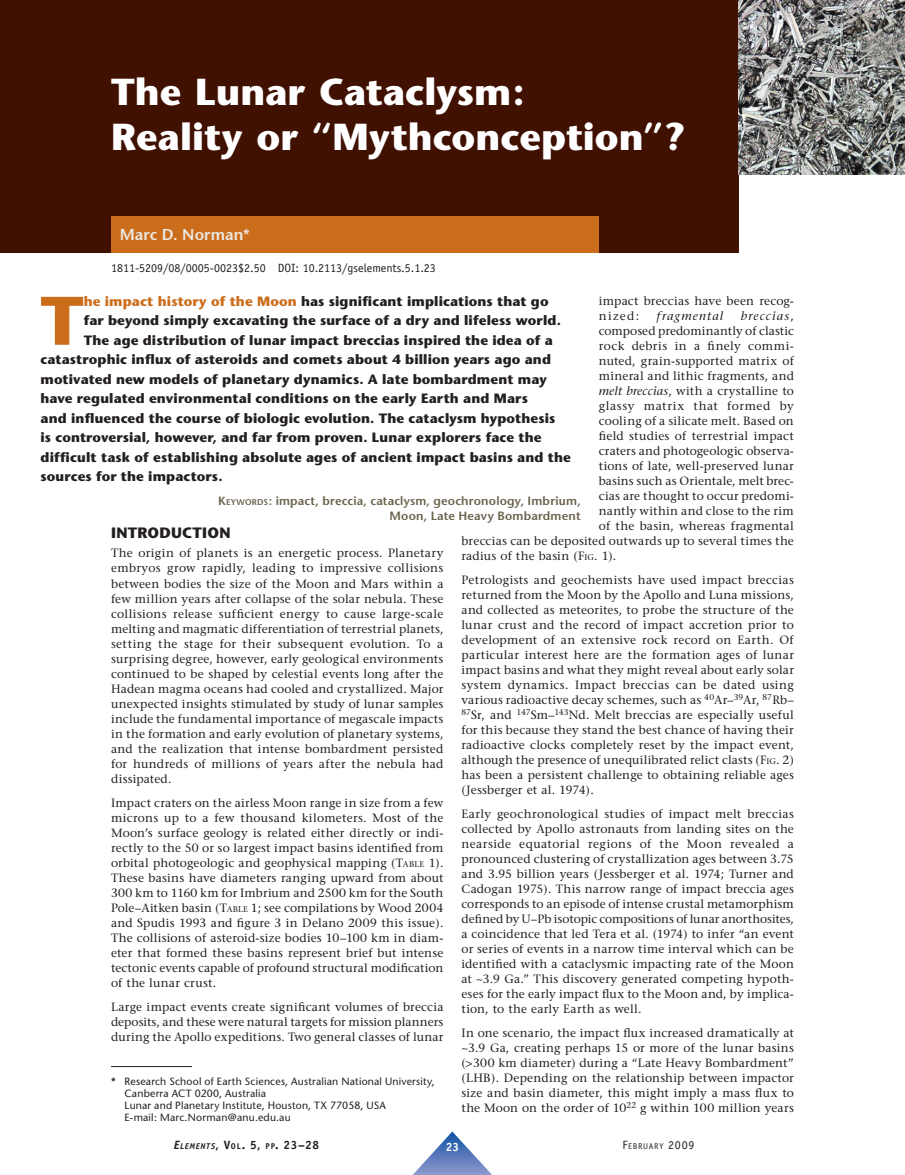
<style>
.page{position:relative;width:905px;height:1175px;background:#fff}
.page>*{position:absolute;margin:0;border:0;box-sizing:border-box;transform-origin:0 0}
.INTRO{font:700 68.4px "Stone Sans";color:#cc6d1b}
.Titre_article{font:700 37.5px/45px "Stone Sans";color:#fff}
.Auteurs{font:600 15.75px "Stone Sans";letter-spacing:.005em;color:#eae9e5}
.NIVEAU_1{font:700 15px "Stone Sans";letter-spacing:.015em;color:#231f20}
.INTRO-2{font:700 13.5px "Stone Sans";letter-spacing:.01em;color:#231f20}
.Texte_courant{font:12px/15px "Stone Serif";letter-spacing:.015em;color:#231f20;text-align:justify}
.Keywords{font:600 12px/15px "Stone Sans";letter-spacing:.015em;color:#6a624c;text-align:right}
.t1{font:12px "Officina Sans";color:#231f20}
.Texte_courant-2{font:12px "Stone Serif";letter-spacing:.035em;color:#231f20}
.Texte_courant-3{font:12px "Stone Serif";letter-spacing:.045em;color:#231f20}
.t2{font:700 12px "Officina Sans";color:#231f20}
.Texte_courant-4{font:italic 12px "Stone Serif";letter-spacing:.095em;color:#231f20}
.t3{font:700 12px "Officina Sans";color:#fff}
.Note_bas_de_page{font:10.5px/12px "Stone Sans";letter-spacing:.015em;color:#231f20}
.t4{font:8.4px "Officina Sans";letter-spacing:.085em;color:#231f20}
.s1{color:#cc6d1b}
.s2{font-style:normal}
.s3{font-style:italic}
.s4{font-style:inherit}
.s5{font-size:8.4px}
.s6{font-weight:700}
.s7{font-style:italic;font-size:8.4px}
.s8{font-size:12px}
</style>
<div class="page">
<svg style="left:413px;top:1131px;width:78px;height:43px"></svg>
<div style="left:0;top:0;width:738px;height:252px;background:#401000"></div>
<div style="left:111px;top:216px;width:487px;height:36px;background:#cc6d1b"></div>
<img style="left:738px;top:0;width:166px;height:174px">
<hr style="left:111px;top:1066px;width:81px;height:1px;background:#231f20">
<p class="Titre_article" style="left:111px;top:69px;width:576px">The Lunar Cataclysm:<br>Reality or “Mythconception”?</p>
<p class="Auteurs" style="left:120px;top:225px;width:132px">Marc D. Norman*</p>
<p class="t1" style="left:111px;top:260px;width:326px">1811-5209/08/0005-0023$2.50 DOI: 10.2113/gselements.5.1.23</p>
<p class="INTRO" style="left:40px;top:280px;width:45px">T</p>
<p class="INTRO-2" style="left:84px;top:293px;width:466px"><span class="s1">he impact history of the Moon</span> has significant implications that go</p>
<p class="Texte_courant" style="left:598px;top:293px;width:197px">impact breccias have been recog&shy;nized:</p>
<p class="Texte_courant-4" style="left:656px;top:308px;width:68px">fragmental</p>
<p class="Texte_courant-4" style="left:740px;top:308px;width:55px">breccias<span class="s2">,</span></p>
<p class="Texte_courant" style="left:598px;top:323px;width:197px">composed predominantly of clastic</p>
<p class="Texte_courant-2" style="left:598px;top:338px;width:197px">rock debris in a finely commi-</p>
<p class="Texte_courant" style="left:598px;top:353px;width:196px">nuted, grain-supported matrix of</p>
<p class="Texte_courant" style="left:598px;top:368px;width:196px">mineral and lithic fragments, and</p>
<p class="Texte_courant" style="left:598px;top:383px;width:196px"><span class="s3">melt breccias</span>, with a crystalline to</p>
<p class="Texte_courant-3" style="left:598px;top:398px;width:196px">glassy matrix that formed by</p>
<p class="Texte_courant" style="left:598px;top:413px;width:196px">cooling of a silicate melt. Based on</p>
<p class="Texte_courant" style="left:598px;top:428px;width:196px">field studies of terrestrial impact</p>
<p class="Texte_courant" style="left:598px;top:443px;width:197px">craters and photogeologic observa-</p>
<p class="Texte_courant" style="left:598px;top:458px;width:196px">tions of late, well-preserved lunar</p>
<p class="Texte_courant" style="left:598px;top:473px;width:197px">basins such as Orientale, melt brec-</p>
<p class="Texte_courant" style="left:598px;top:488px;width:197px">cias are thought to occur predomi-</p>
<p class="Texte_courant" style="left:598px;top:503px;width:197px">nantly within and close to the rim</p>
<p class="Texte_courant" style="left:598px;top:518px;width:196px">of the basin, whereas fragmental</p>
<p class="Texte_courant" style="left:461px;top:533px;width:334px">breccias can be deposited outwards up to several times the</p>
<p class="Texte_courant" style="left:461px;top:548px;width:156px">radius of the basin (<span class="s4">F</span><span class="s5">IG</span><span class="s4">. 1</span>).</p>
<p class="Texte_courant" style="left:461px;top:572px;width:334px">Petrologists and geochemists have used impact breccias returned from the Moon by the Apollo and Luna missions, and collected as meteorites, to probe the structure of the lunar crust and the record of impact accretion prior to development of an extensive rock record on Earth. Of particular interest here are the formation ages of lunar impact basins and what they might reveal about early solar system dynamics. Impact breccias can be dated using various radioactive decay schemes, such as <sup>40</sup>Ar–<sup>39</sup>Ar, <sup>87</sup>Rb– <sup>87</sup>Sr, and <sup>147</sup>Sm–<sup>143</sup>Nd. Melt breccias are especially useful for this because they stand the best chance of having their radioactive clocks completely reset by the impact event, although the presence of unequilibrated relict clasts (<span class="s4">F</span><span class="s5">IG</span><span class="s4">. 2</span>) has been a persistent challenge to obtaining reliable ages (Jessberger et al. 1974).</p>
<p class="Texte_courant" style="left:461px;top:806px;width:334px">Early geochronological studies of impact melt breccias collected by Apollo astronauts from landing sites on the nearside equatorial regions of the Moon revealed a pronounced clustering of crystallization ages between 3.75 and 3.95 billion years (Jessberger et al. 1974; Turner and Cadogan 1975). This narrow range of impact breccia ages corresponds to an episode of intense crustal metamorphism defined by U–Pb isotopic compositions of lunar anorthosites, a coincidence that led Tera et al. (1974) to infer “an event or series of events in a narrow time interval which can be identified with a cataclysmic impacting rate of the Moon at ~3.9 Ga.” This discovery generated competing hypoth&shy;eses for the early impact flux to the Moon and, by implica&shy;tion, to the early Earth as well.</p>
<p class="Texte_courant" style="left:461px;top:1025px;width:334px">In one scenario, the impact flux increased dramatically at ~3.9 Ga, creating perhaps 15 or more of the lunar basins (&gt;300 km diameter) during a “Late Heavy Bombardment” (LHB). Depending on the relationship between impactor size and basin diameter, this might imply a mass flux to the Moon on the order of 10<sup>22</sup> g within 100 million years</p>
<p class="INTRO-2" style="left:84px;top:312px;width:478px">far beyond simply excavating the surface of a dry and lifeless world.</p>
<p class="INTRO-2" style="left:84px;top:332px;width:470px">The age distribution of lunar impact breccias inspired the idea of a</p>
<p class="INTRO-2" style="left:40px;top:351px;width:512px">catastrophic influx of asteroids and comets about 4 billion years ago and</p>
<p class="INTRO-2" style="left:40px;top:371px;width:508px">motivated new models of planetary dynamics. A late bombardment may</p>
<p class="INTRO-2" style="left:40px;top:390px;width:489px">have regulated environmental conditions on the early Earth and Mars</p>
<p class="INTRO-2" style="left:40px;top:410px;width:516px">and influenced the course of biologic evolution. The cataclysm hypothesis</p>
<p class="INTRO-2" style="left:40px;top:429px;width:502px">is controversial, however, and far from proven. Lunar explorers face the</p>
<p class="INTRO-2" style="left:40px;top:449px;width:532px">difficult task of establishing absolute ages of ancient impact basins and the</p>
<p class="INTRO-2" style="left:40px;top:468px;width:183px">sources for the impactors.</p>
<p class="Keywords" style="left:218px;top:493px;width:364px"><span class="s4">K</span><span class="s5">EYWORDS</span>: impact, breccia, cataclysm, geochronology, Imbrium,<br>Moon, Late Heavy Bombardment</p>
<p class="NIVEAU_1" style="left:111px;top:524px;width:121px">Introduction</p>
<p class="Texte_courant" style="left:111px;top:546px;width:334px">The origin of planets is an energetic process. Planetary embryos grow rapidly, leading to impressive collisions between bodies the size of the Moon and Mars within a few million years after collapse of the solar nebula. These collisions release sufficient energy to cause large-scale melting and magmatic differentiation of terrestrial planets, setting the stage for their subsequent evolution. To a surprising degree, however, early geological environments continued to be shaped by celestial events long after the Hadean magma oceans had cooled and crystallized. Major unexpected insights stimulated by study of lunar samples include the fundamental importance of megascale impacts in the formation and early evolution of planetary systems, and the realization that intense bombardment persisted for hundreds of millions of years after the nebula had dissipated.</p>
<p class="Texte_courant" style="left:111px;top:795px;width:334px">Impact craters on the airless Moon range in size from a few microns up to a few thousand kilometers. Most of the Moon’s surface geology is related either directly or indi&shy;rectly to the 50 or so largest impact basins identified from orbital photogeologic and geophysical mapping (<span class="s4">T</span><span class="s5">ABLE</span> <span class="s4">1</span>).<br>These basins have diameters ranging upward from about 300 km to 1160 km for Imbrium and 2500 km for the South Pole–Aitken basin (<span class="s4">T</span><span class="s5">ABLE</span> <span class="s4">1</span>; see compilations by Wood 2004 and Spudis 1993 and figure 3 in Delano 2009 this issue).<br>The collisions of asteroid-size bodies 10–100 km in diam&shy;eter that formed these basins represent brief but intense tectonic events capable of profound structural modification of the lunar crust.</p>
<p class="Texte_courant" style="left:111px;top:999px;width:334px">Large impact events create significant volumes of breccia deposits, and these were natural targets for mission planners during the Apollo expeditions. Two general classes of lunar</p>
<p class="Note_bas_de_page" style="left:124px;top:1075px;width:312px;text-indent:-14px"><span class="s6">*</span> Research School of Earth Sciences, Australian National University, Canberra ACT 0200, Australia<br>Lunar and Planetary Institute, Houston, TX 77058, USA<br>E-mail: Marc.Norman@anu.edu.au</p>
<p class="t2" style="left:174px;top:1137px;width:147px"><span class="s3">E</span><span class="s7">LEMENTS</span>, V<span class="s5">ol</span>. 5, <span class="s5">pp</span>. 23–28</p>
<p class="t3" style="left:446px;top:1139px;width:15px">23</p>
<p class="t4" style="left:622px;top:1141px;width:74px"><span class="s8">F</span>EBRUARY <span class="s8">2009</span></p>
</div>
